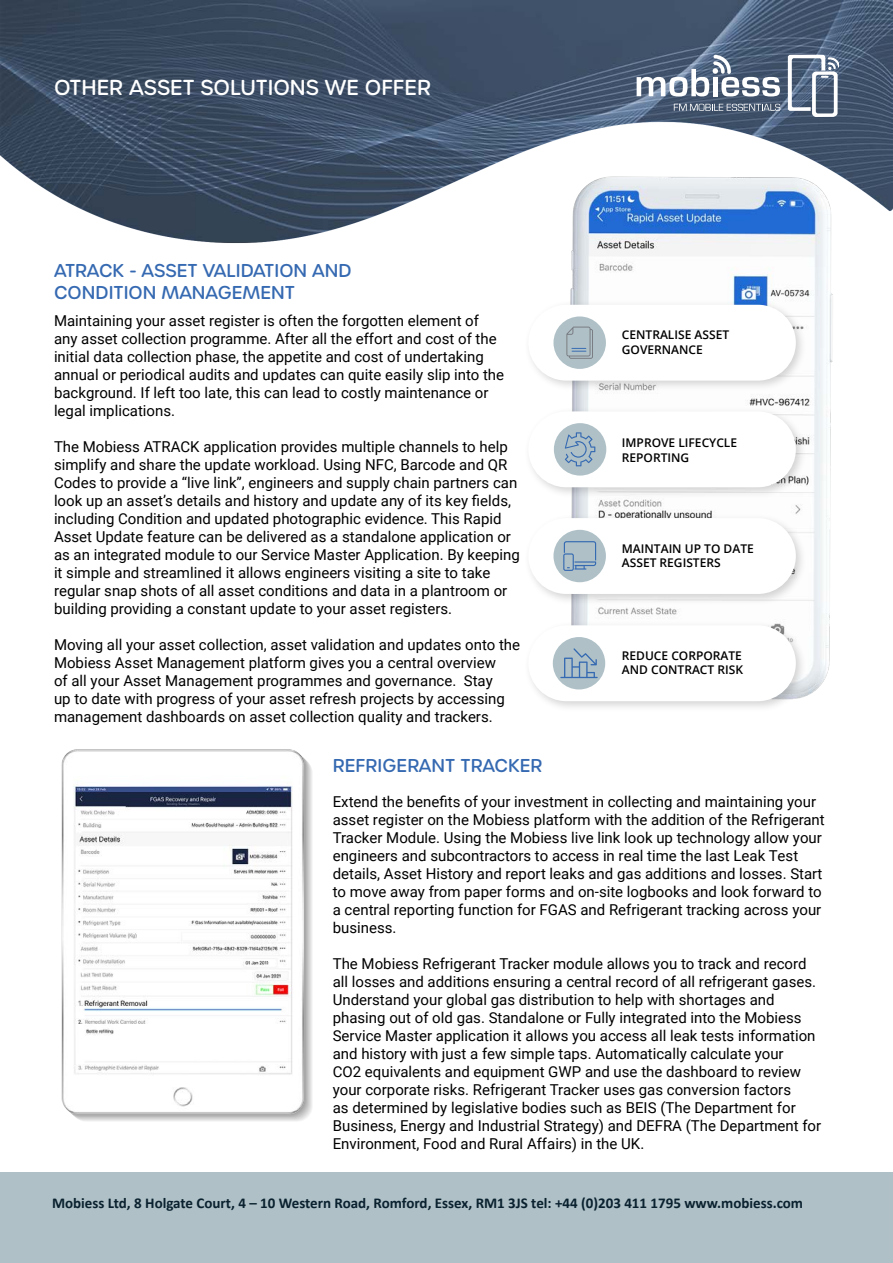
<style>
.page{position:relative;width:893px;height:1263px;background:#fff}
.page>*{position:absolute;margin:0;border:0;box-sizing:border-box;transform-origin:0 0}
.t1{font:500 21px "Urbane Rounded";color:#fff}
.t2{font:500 18px/21.6px "Urbane Rounded";color:#3569b1}
.t3{font:15px/18px "Roboto";color:#000}
.t4{font:700 15px "Calibri";color:#0a212f}
.t5{font:600 12px/14.4px "Open Sans";color:#000}
</style>
<div class="page">
<img style="left:61px;top:749px;width:251px;height:372px">
<img style="left:570px;top:246px;width:263px;height:450px">
<div style="left:523px;top:300px;width:284px;height:92px;background:#000;opacity:.17"></div>
<div style="left:528px;top:305px;width:268px;height:76px;background:#fff;border-radius:38px"></div>
<div style="left:553px;top:316px;width:53px;height:53px;background:#afc1c7;border-radius:50%"></div>
<svg style="left:566px;top:327px;width:27px;height:32px"></svg>
<img style="left:0;top:0;width:893px;height:246px">
<div style="left:0;top:1172px;width:893px;height:91px;background:#afc1c7"></div>
<div style="left:523px;top:406px;width:284px;height:93px;background:#000;opacity:.17"></div>
<div style="left:528px;top:411px;width:268px;height:76px;background:#fff;border-radius:38px"></div>
<div style="left:554px;top:423px;width:52px;height:53px;background:#afc1c7;border-radius:50%"></div>
<svg style="left:565px;top:432px;width:30px;height:34px"></svg>
<div style="left:523px;top:513px;width:284px;height:92px;background:#000;opacity:.17"></div>
<div style="left:528px;top:518px;width:268px;height:76px;background:#fff;border-radius:38px"></div>
<div style="left:553px;top:530px;width:53px;height:52px;background:#afc1c7;border-radius:50%"></div>
<svg style="left:563px;top:541px;width:33px;height:30px"></svg>
<div style="left:523px;top:620px;width:284px;height:93px;background:#000;opacity:.17"></div>
<div style="left:528px;top:625px;width:268px;height:76px;background:#fff;border-radius:38px"></div>
<div style="left:553px;top:637px;width:52px;height:52px;background:#afc1c7;border-radius:50%"></div>
<svg style="left:560px;top:648px;width:38px;height:30px"></svg>
<svg style="left:637px;top:55px;width:143px;height:41px"></svg>
<svg style="left:788px;top:55px;width:51px;height:62px"></svg>
<svg style="left:674px;top:104px;width:106px;height:7px"></svg>
<h1 class="t1" style="left:54px;top:73px;width:379px">OTHER ASSET SOLUTIONS WE OFFER</h1>
<p class="t2" style="left:54px;top:260px;width:299px">ATRACK - ASSET VALIDATION AND<br>CONDITION MANAGEMENT</p>
<p class="t3" style="left:54px;top:311px;width:452px">Maintaining your asset register is often the forgotten element of any asset collection programme. After all the effort and cost of the initial data collection phase, the appetite and cost of undertaking annual or periodical audits and updates can quite easily slip into the background. If left too late, this can lead to costly maintenance or legal implications.</p>
<p class="t3" style="left:54px;top:437px;width:467px">The Mobiess ATRACK application provides multiple channels to help simplify and share the update workload. Using NFC, Barcode and QR Codes to provide a “live link”, engineers and supply chain partners can look up an asset’s details and history and update any of its key fields, including Condition and updated photographic evidence. This Rapid Asset Update feature can be delivered as a standalone application or as an integrated module to our Service Master Application. By keeping it simple and streamlined it allows engineers visiting a site to take regular snap shots of all asset conditions and data in a plantroom or building providing a constant update to your asset registers.</p>
<p class="t3" style="left:54px;top:635px;width:468px">Moving all your asset collection, asset validation and updates onto the Mobiess Asset Management platform gives you a central overview<br>of all your Asset Management programmes and governance. Stay<br>up to date with progress of your asset refresh projects by accessing management dashboards on asset collection quality and trackers.</p>
<p class="t5" style="left:622px;top:328px;width:109px">CENTRALISE ASSET<br>GOVERNANCE</p>
<p class="t5" style="left:622px;top:435px;width:117px">IMPROVE LIFECYCLE<br>REPORTING</p>
<p class="t5" style="left:622px;top:541px;width:133px">MAINTAIN UP TO DATE<br>ASSET REGISTERS</p>
<p class="t5" style="left:622px;top:648px;width:123px">REDUCE CORPORATE<br>AND CONTRACT RISK</p>
<p class="t2" style="left:333px;top:754px;width:211px">REFRIGERANT TRACKER</p>
<p class="t3" style="left:333px;top:792px;width:493px">Extend the benefits of your investment in collecting and maintaining your asset register on the Mobiess platform with the addition of the Refrigerant Tracker Module. Using the Mobiess live link look up technology allow your engineers and subcontractors to access in real time the last Leak Test details, Asset History and report leaks and gas additions and losses. Start to move away from paper forms and on-site logbooks and look forward to a central reporting function for FGAS and Refrigerant tracking across your business.</p>
<p class="t3" style="left:333px;top:954px;width:490px">The Mobiess Refrigerant Tracker module allows you to track and record all losses and additions ensuring a central record of all refrigerant gases.<br>Understand your global gas distribution to help with shortages and phasing out of old gas. Standalone or Fully integrated into the Mobiess Service Master application it allows you access all leak tests information and history with just a few simple taps. Automatically calculate your<br>CO2 equivalents and equipment GWP and use the dashboard to review your corporate risks. Refrigerant Tracker uses gas conversion factors<br>as determined by legislative bodies such as BEIS (The Department for Business, Energy and Industrial Strategy) and DEFRA (The Department for Environment, Food and Rural Affairs) in the UK.</p>
<p class="t4" style="left:52px;top:1192px;width:753px">Mobiess Ltd, 8 Holgate Court, 4 – 10 Western Road, Romford, Essex, RM1 3JS tel: +44 (0)203 411 1795 www.mobiess.com</p>
</div>
